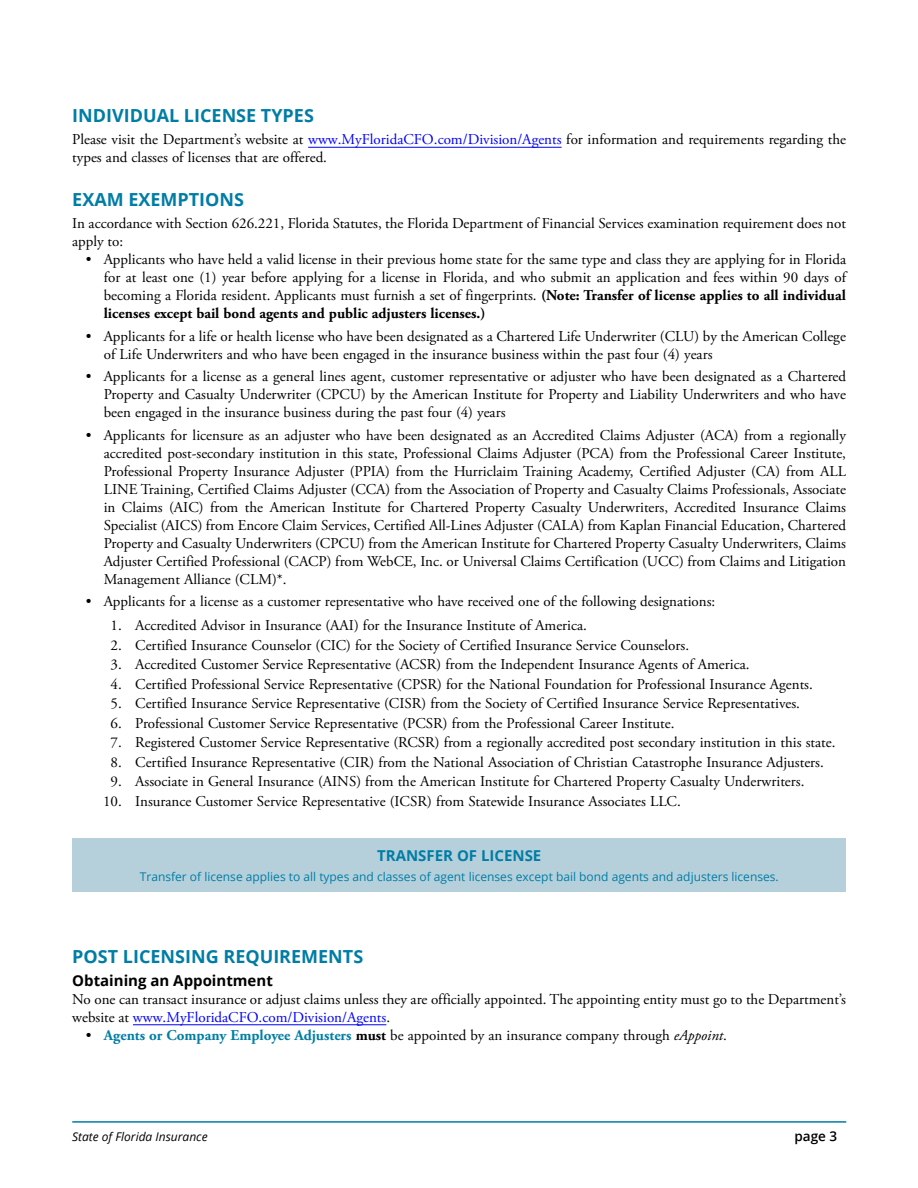
<style>
.page{position:relative;width:918px;height:1188px;background:#fff}
.page>*{position:absolute;margin:0;border:0;box-sizing:border-box;transform-origin:0 0}
.t1{font:700 18px "Open Sans";color:#007da5}
.t2{font:15px/18px "Adobe Garamond Pro";color:#000}
.t3{font:700 15px "Open Sans";color:#000}
.t4{font:700 15px "Open Sans";color:#007da5}
.t5{font:600 13.5px "Open Sans";color:#000}
.t6{font:12px "Open Sans";color:#007da5}
.t7{font:italic 12px "Open Sans";color:#000}
.s1{color:#00f}
.s2{font-weight:700}
.s3{font-weight:700;color:#007da5}
.s4{font-style:italic}
</style>
<div class="page">
<hr style="left:72px;top:1121px;width:774px;height:2px;background:#007da5">
<hr style="left:308px;top:147px;width:254px;height:1px;background:#00f">
<hr style="left:133px;top:1024px;width:253px;height:1px;background:#00f">
<div style="left:72px;top:838px;width:774px;height:54px;background:#b6d0db"></div>
<p class="t1" style="left:72px;top:103px;width:243px">INDIVIDUAL LICENSE TYPES</p>
<p class="t2" style="left:72px;top:131px;width:775px">Please visit the Department’s website at <span class="s1">www.MyFloridaCFO.com/Division/Agents</span> for information and requirements regarding the types and classes of licenses that are offered.</p>
<p class="t1" style="left:72px;top:187px;width:173px">EXAM EXEMPTIONS</p>
<p class="t2" style="left:72px;top:215px;width:775px">In accordance with Section 626.221, Florida Statutes, the Florida Department of Financial Services examination requirement does not apply to:</p>
<p class="t2" style="left:104px;top:251px;width:744px;text-align:justify;text-indent:-18px">• Applicants who have held a valid license in their previous home state for the same type and class they are applying for in Florida for at least one (1) year before applying for a license in Florida, and who submit an application and fees within 90 days of becoming a Florida resident. Applicants must furnish a set of fingerprints. <span class="s2">(Note: Transfer of license applies to all individual licenses except bail bond agents and public adjusters licenses.)</span></p>
<p class="t2" style="left:104px;top:328px;width:744px;text-indent:-18px">• Applicants for a life or health license who have been designated as a Chartered Life Underwriter (CLU) by the American College of Life Underwriters and who have been engaged in the insurance business within the past four (4) years</p>
<p class="t2" style="left:104px;top:368px;width:744px;text-align:justify;text-indent:-18px">• Applicants for a license as a general lines agent, customer representative or adjuster who have been designated as a Chartered Property and Casualty Underwriter (CPCU) by the American Institute for Property and Liability Underwriters and who have been engaged in the insurance business during the past four (4) years</p>
<p class="t2" style="left:104px;top:427px;width:744px;text-align:justify;text-indent:-18px">• Applicants for licensure as an adjuster who have been designated as an Accredited Claims Adjuster (ACA) from a regionally accredited post-secondary institution in this state, Professional Claims Adjuster (PCA) from the Professional Career Institute, Professional Property Insurance Adjuster (PPIA) from the Hurriclaim Training Academy, Certified Adjuster (CA) from ALL LINE Training, Certified Claims Adjuster (CCA) from the Association of Property and Casualty Claims Professionals, Associate in Claims (AIC) from the American Institute for Chartered Property Casualty Underwriters, Accredited Insurance Claims Specialist (AICS) from Encore Claim Services, Certified All-Lines Adjuster (CALA) from Kaplan Financial Education, Chartered Property and Casualty Underwriters (CPCU) from the American Institute for Chartered Property Casualty Underwriters, Claims Adjuster Certified Professional (CACP) from WebCE, Inc. or Universal Claims Certification (UCC) from Claims and Litigation Management Alliance (CLM)*.</p>
<p class="t2" style="left:86px;top:593px;width:631px">• Applicants for a license as a customer representative who have received one of the following designations:</p>
<p class="t2" style="left:111px;top:617px;width:478px">1. Accredited Advisor in Insurance (AAI) for the Insurance Institute of America.</p>
<p class="t2" style="left:111px;top:637px;width:580px">2. Certified Insurance Counselor (CIC) for the Society of Certified Insurance Service Counselors.</p>
<p class="t2" style="left:111px;top:656px;width:641px">3. Accredited Customer Service Representative (ACSR) from the Independent Insurance Agents of America.</p>
<p class="t2" style="left:111px;top:676px;width:704px">4. Certified Professional Service Representative (CPSR) for the National Foundation for Professional Insurance Agents.</p>
<p class="t2" style="left:111px;top:695px;width:691px">5. Certified Insurance Service Representative (CISR) from the Society of Certified Insurance Service Representatives.</p>
<p class="t2" style="left:111px;top:715px;width:565px">6. Professional Customer Service Representative (PCSR) from the Professional Career Institute.</p>
<p class="t2" style="left:111px;top:734px;width:727px">7. Registered Customer Service Representative (RCSR) from a regionally accredited post secondary institution in this state.</p>
<p class="t2" style="left:111px;top:754px;width:715px">8. Certified Insurance Representative (CIR) from the National Association of Christian Catastrophe Insurance Adjusters.</p>
<p class="t2" style="left:111px;top:773px;width:695px">9. Associate in General Insurance (AINS) from the American Institute for Chartered Property Casualty Underwriters.</p>
<p class="t2" style="left:103px;top:793px;width:579px">10. Insurance Customer Service Representative (ICSR) from Statewide Insurance Associates LLC.</p>
<p class="t4" style="left:377px;top:845px;width:166px">TRANSFER OF LICENSE</p>
<p class="t6" style="left:140px;top:868px;width:640px">Transfer of license applies to all types and classes of agent licenses except bail bond agents and adjusters licenses.</p>
<p class="t1" style="left:72px;top:944px;width:293px">POST LICENSING REQUIREMENTS</p>
<p class="t3" style="left:72px;top:970px;width:202px">Obtaining an Appointment</p>
<p class="t2" style="left:72px;top:991px;width:775px">No one can transact insurance or adjust claims unless they are officially appointed. The appointing entity must go to the Department’s website at <span class="s1">www.MyFloridaCFO.com/Division/Agents</span>.</p>
<p class="t2" style="left:86px;top:1027px;width:643px">• <span class="s3">Agents or Company Employee Adjusters</span> <span class="s2">must</span> be appointed by an insurance company through <span class="s4">eAppoint</span>.</p>
<p class="t7" style="left:72px;top:1128px;width:137px">State of Florida Insurance</p>
<p class="t5" style="left:795px;top:1127px;width:44px">page 3</p>
</div>
